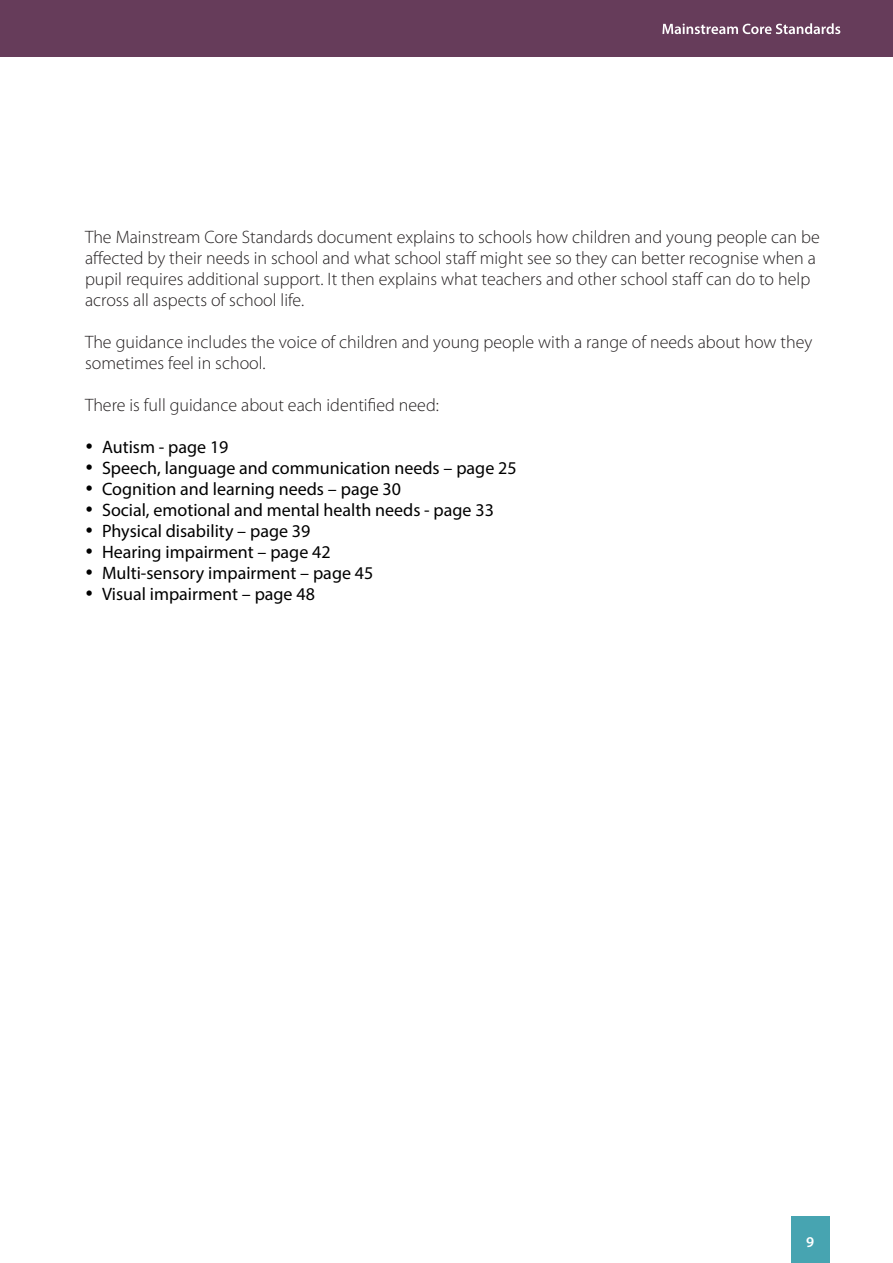
<style>
.page{position:relative;width:893px;height:1263px;background:#fff}
.page>*{position:absolute;margin:0;border:0;box-sizing:border-box;transform-origin:0 0}
.t1{font:300 18px/21px "Myriad Pro";color:#231f20}
.t2{font:18px "Myriad Pro";color:#000}
.t3{font:600 15px "Myriad Pro";color:#fff}
</style>
<div class="page">
<div style="left:0;top:0;width:893px;height:57px;background:#663c5a"></div>
<div style="left:791px;top:1216px;width:38px;height:47px;background:#47a4b1"></div>
<svg style="left:662px;top:23px;width:178px;height:11px"></svg>
<p class="t1" style="left:85px;top:226px;width:736px">The Mainstream Core Standards document explains to schools how children and young people can be affected by their needs in school and what school staff might see so they can better recognise when a pupil requires additional support. It then explains what teachers and other school staff can do to help across all aspects of school life.</p>
<p class="t1" style="left:85px;top:331px;width:729px">The guidance includes the voice of children and young people with a range of needs about how they sometimes feel in school.</p>
<p class="t1" style="left:85px;top:394px;width:355px">There is full guidance about each identified need:</p>
<p class="t2" style="left:85px;top:436px;width:145px">• Autism - page 19</p>
<p class="t2" style="left:85px;top:457px;width:433px">• Speech, language and communication needs – page 25</p>
<p class="t2" style="left:85px;top:478px;width:317px">• Cognition and learning needs – page 30</p>
<p class="t2" style="left:85px;top:499px;width:410px">• Social, emotional and mental health needs - page 33</p>
<p class="t2" style="left:85px;top:520px;width:227px">• Physical disability – page 39</p>
<p class="t2" style="left:85px;top:541px;width:247px">• Hearing impairment – page 42</p>
<p class="t2" style="left:85px;top:562px;width:290px">• Multi-sensory impairment – page 45</p>
<p class="t2" style="left:85px;top:583px;width:231px">• Visual impairment – page 48</p>
<p class="t3" style="left:806px;top:1232px;width:10px">9</p>
</div>
